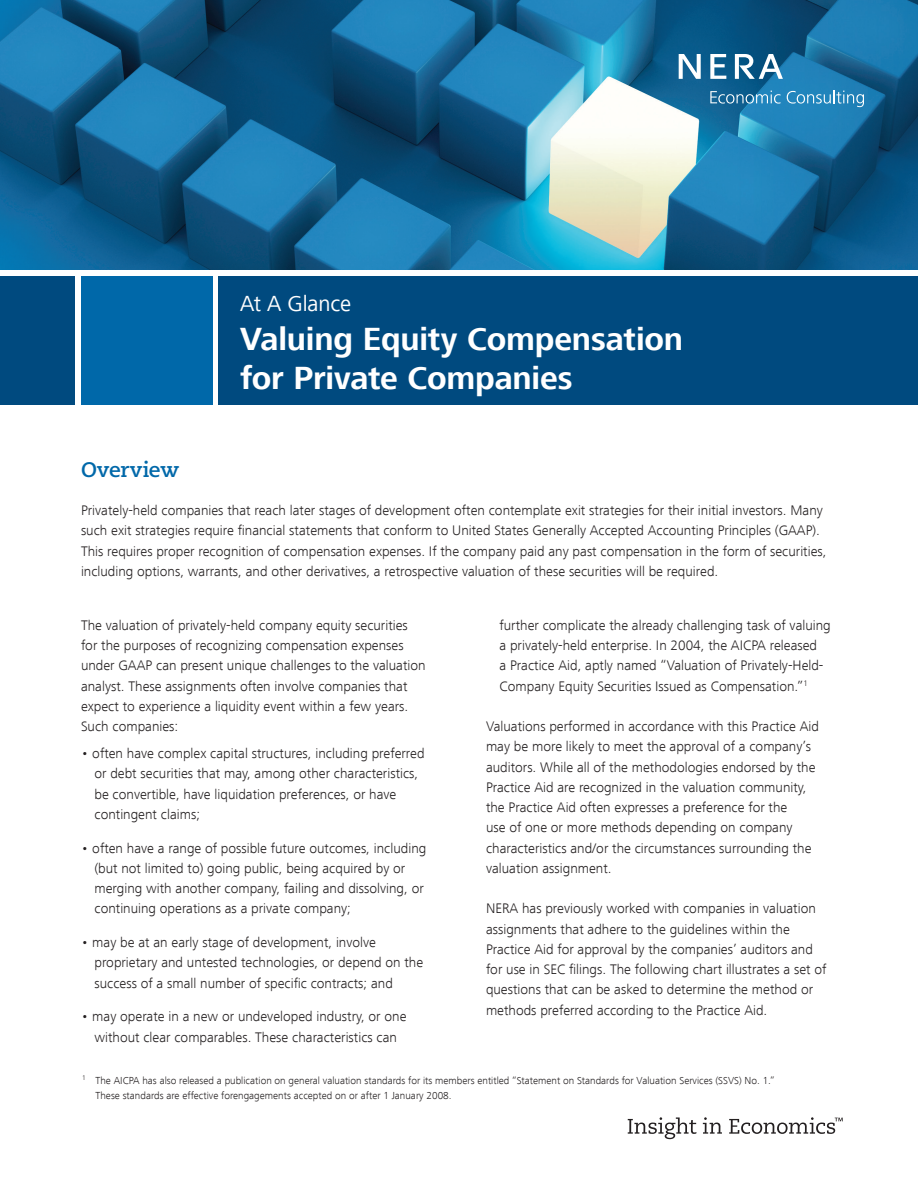
<style>
.page{position:relative;width:918px;height:1188px;background:#fff}
.page>*{position:absolute;margin:0;border:0;box-sizing:border-box;transform-origin:0 0}
.Brochure_Title{font:700 33px/39px "Frutiger Next LT";letter-spacing:-.005em;color:#fff}
.Brochure_Title-2{font:22.5px "Frutiger Next LT";letter-spacing:-.01em;color:#fff}
.Text_Bullets_9_12{font:700 21px "Caecilia LT";letter-spacing:-.005em;color:#0068a9}
.Bodytext{font:300 14.25px/20.2px "Frutiger Next LT";color:#231f20}
.Bodytext-2{font:300 10.5px/15px "Frutiger Next LT";color:#231f20}
</style>
<div class="page">
<div style="left:219px;top:276px;width:699px;height:129px;background:#004a7f"></div>
<div style="left:0;top:276px;width:75px;height:129px;background:#004a7f"></div>
<div style="left:81px;top:276px;width:131px;height:129px;background:#0068a9"></div>
<img style="left:0;top:0;width:918px;height:270px">
<svg style="left:710px;top:54px;width:16px;height:25px"></svg>
<svg style="left:679px;top:54px;width:22px;height:25px"></svg>
<svg style="left:735px;top:54px;width:48px;height:25px"></svg>
<svg style="left:787px;top:90px;width:77px;height:17px"></svg>
<svg style="left:710px;top:91px;width:71px;height:13px"></svg>
<svg style="left:628px;top:1117px;width:68px;height:22px"></svg>
<svg style="left:703px;top:1117px;width:19px;height:17px"></svg>
<svg style="left:729px;top:1117px;width:114px;height:17px"></svg>
<p class="Brochure_Title-2" style="left:240px;top:291px;width:112px">At A Glance</p>
<p class="Brochure_Title" style="left:240px;top:319px;width:445px">Valuing Equity Compensation for Private Companies</p>
<p class="Text_Bullets_9_12" style="left:81px;top:457px;width:100px">Overview</p>
<p class="Bodytext" style="left:81px;top:500px;width:747px">Privately-held companies that reach later stages of development often contemplate exit strategies for their initial investors. Many such exit strategies require financial statements that conform to United States Generally Accepted Accounting Principles (GAAP).<br>This requires proper recognition of compensation expenses. If the company paid any past compensation in the form of securities, including options, warrants, and other derivatives, a retrospective valuation of these securities will be required.</p>
<p class="Bodytext" style="left:81px;top:615px;width:346px">The valuation of privately-held company equity securities for the purposes of recognizing compensation expenses under GAAP can present unique challenges to the valuation analyst. These assignments often involve companies that expect to experience a liquidity event within a few years.<br>Such companies:</p>
<p class="Bodytext" style="left:94px;top:743px;width:332px;text-indent:-14px">• often have complex capital structures, including preferred or debt securities that may, among other characteristics, be convertible, have liquidation preferences, or have contingent claims;</p>
<p class="Bodytext" style="left:94px;top:838px;width:333px;text-indent:-14px">• often have a range of possible future outcomes, including (but not limited to) going public, being acquired by or merging with another company, failing and dissolving, or continuing operations as a private company;</p>
<p class="Bodytext" style="left:94px;top:932px;width:330px;text-indent:-14px">• may be at an early stage of development, involve proprietary and untested technologies, or depend on the success of a small number of specific contracts; and</p>
<p class="Bodytext" style="left:81px;top:1006px;width:327px;text-align:center">• may operate in a new or undeveloped industry, or one without clear comparables. These characteristics can</p>
<p class="Bodytext" style="left:500px;top:615px;width:333px">further complicate the already challenging task of valuing a privately-held enterprise. In 2004, the AICPA released<br>a Practice Aid, aptly named “Valuation of Privately-Held-Company Equity Securities Issued as Compensation.”<sup>1</sup></p>
<p class="Bodytext" style="left:486px;top:716px;width:335px">Valuations performed in accordance with this Practice Aid may be more likely to meet the approval of a company’s auditors. While all of the methodologies endorsed by the Practice Aid are recognized in the valuation community, the Practice Aid often expresses a preference for the<br>use of one or more methods depending on company characteristics and/or the circumstances surrounding the valuation assignment.</p>
<p class="Bodytext" style="left:486px;top:898px;width:342px">NERA has previously worked with companies in valuation assignments that adhere to the guidelines within the Practice Aid for approval by the companies’ auditors and for use in SEC filings. The following chart illustrates a set of questions that can be asked to determine the method or methods preferred according to the Practice Aid.</p>
<p class="Bodytext-2" style="left:96px;top:1073px;width:681px;text-indent:-14px"><sup>1</sup> The AICPA has also released a publication on general valuation standards for its members entitled “Statement on Standards for Valuation Services (SSVS) No. 1.”<br>These standards are effective forengagements accepted on or after 1 January 2008.</p>
</div>
